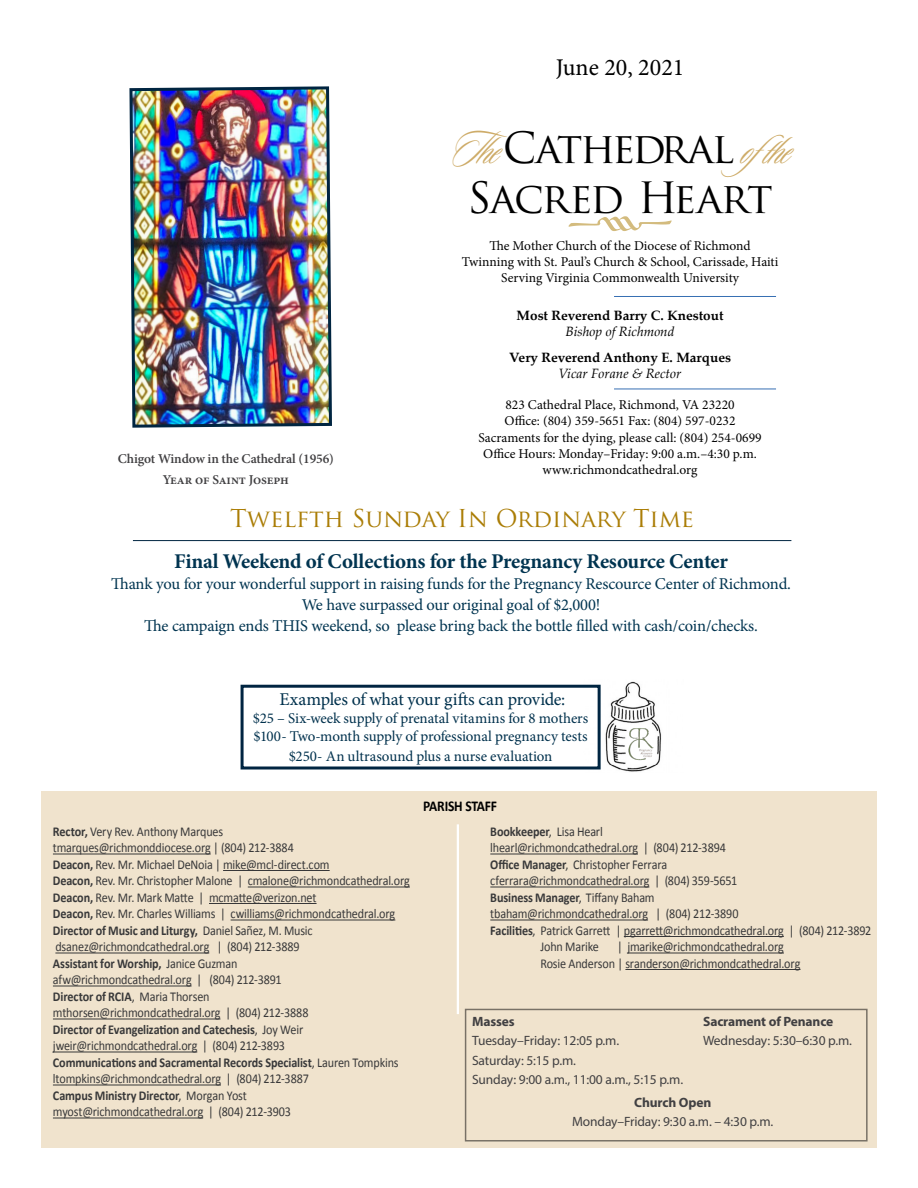
<style>
.page{position:relative;width:918px;height:1188px;background:#fff}
.page>*{position:absolute;margin:0;border:0;box-sizing:border-box;transform-origin:0 0}
.t1{font:42px/50.4px "Trajan Pro";letter-spacing:-.045em;color:#000}
.t2{font:24px "Trajan Pro";color:#aa7d06}
.t3{font:24px "Minion Pro";color:#000}
.t4{font:700 21px "Minion Pro";letter-spacing:-.01em;color:#003450}
.t5{font:18px "Minion Pro";letter-spacing:-.015em;color:#00314d}
.t6{font:16.5px/21px "Minion Pro";letter-spacing:-.01em;color:#003450;text-align:center}
.t7{font:15px/18px "Minion Pro";letter-spacing:-.01em;color:#00314d}
.t8{font:700 15px "Calibri";letter-spacing:-.015em;color:#000;scale:.9 1}
.t9{font:13.5px/16.5px "Calibri";letter-spacing:-.01em;color:#383839;scale:.9 1}
.t10{font:13.5px/16.2px "Minion Pro";color:#000;text-align:center}
.t11{font:13.5px/19.5px "Myriad Pro";letter-spacing:-.01em;color:#414042}
.t12{font:700 13.5px "Palatino Linotype";color:#000}
.t13{font:600 13.5px/21px "Minion Pro";letter-spacing:-.01em;color:#414042;text-align:center}
.t14{font:700 13.5px "Calibri";letter-spacing:-.01em;color:#383839;scale:.9 1}
.t15{font:italic 13.5px "Palatino Linotype";color:#000}
.t16{font:700 13.5px "Myriad Pro";letter-spacing:-.01em;color:#414042}
.s1{font-family:"Sloop Script One";font-style:italic;font-size:49.2px;color:#ceac69}
.s2{font-weight:700}
.s3{font-weight:400}
</style>
<div class="page">
<hr style="left:614px;top:296px;width:162px;height:1px;background:#376fb3">
<hr style="left:614px;top:389px;width:162px;height:1px;background:#376fb3">
<div style="left:42px;top:791px;width:835px;height:357px;background:#f0e3cd"></div>
<hr style="left:53px;top:854px;width:158px;height:1px;background:#383839">
<hr style="left:223px;top:870px;width:107px;height:1px;background:#383839">
<hr style="left:248px;top:887px;width:162px;height:1px;background:#383839">
<hr style="left:209px;top:903px;width:108px;height:1px;background:#383839">
<hr style="left:231px;top:920px;width:164px;height:1px;background:#383839">
<hr style="left:55px;top:953px;width:154px;height:1px;background:#383839">
<hr style="left:53px;top:986px;width:139px;height:1px;background:#383839">
<hr style="left:53px;top:1019px;width:167px;height:1px;background:#383839">
<hr style="left:53px;top:1052px;width:144px;height:1px;background:#383839">
<hr style="left:53px;top:1085px;width:168px;height:1px;background:#383839">
<hr style="left:53px;top:1118px;width:150px;height:1px;background:#383839">
<hr style="left:490px;top:854px;width:148px;height:1px;background:#383839">
<hr style="left:490px;top:887px;width:159px;height:1px;background:#383839">
<hr style="left:490px;top:920px;width:158px;height:1px;background:#383839">
<hr style="left:624px;top:936px;width:160px;height:1px;background:#383839">
<hr style="left:627px;top:953px;width:157px;height:1px;background:#383839">
<hr style="left:625px;top:969px;width:175px;height:1px;background:#383839">
<hr style="left:457px;top:824px;width:2px;height:190px;background:#fff">
<svg style="left:568px;top:216px;width:104px;height:15px"></svg>
<hr style="left:133px;top:540px;width:658px;height:1px;background:#002541">
<img style="left:129px;top:86px;width:203px;height:342px">
<img style="left:584px;top:681px;width:71px;height:83px">
<div style="left:241px;top:685px;width:360px;height:85px;border:3px solid #002541"></div>
<img style="left:609px;top:712px;width:53px;height:60px">
<h2 class="t3" style="left:556px;top:52px;width:130px">June 20, 2021</h2>
<h1 class="t1" style="left:467px;top:122px;width:350px;text-indent:-17px"><span class="s1">The</span>Cathedral <span class="s1">ofthe<br></span>Sacred Heart</h1>
<p class="t10" style="left:462px;top:238px;width:318px">The Mother Church of the Diocese of Richmond<br>Twinning with St. Paul’s Church &amp; School, Carissade, Haiti<br>Serving Virginia Commonwealth University</p>
<p class="t12" style="left:517px;top:306px;width:208px">Most Reverend Barry C. Knestout</p>
<p class="t15" style="left:566px;top:322px;width:110px">Bishop of Richmond</p>
<p class="t12" style="left:509px;top:348px;width:224px">Very Reverend Anthony E. Marques</p>
<p class="t15" style="left:559px;top:364px;width:124px">Vicar Forane &amp; Rector</p>
<p class="t10" style="left:479px;top:397px;width:285px">823 Cathedral Place, Richmond, VA 23220<br>Office: (804) 359-5651 Fax: (804) 597-0232<br>Sacraments for the dying, please call: (804) 254-0699<br>Office Hours: Monday–Friday: 9:00 a.m.–4:30 p.m. www.richmondcathedral.org</p>
<h2 class="t2" style="left:230px;top:503px;width:465px">Twelfth Sunday In Ordinary Time</h2>
<p class="t13" style="left:118px;top:448px;width:218px">Chigot Window in the Cathedral (1956)<br>Year of Saint Joseph</p>
<h3 class="t4" style="left:174px;top:546px;width:555px">Final Weekend of Collections for the Pregnancy Resource Center</h3>
<p class="t6" style="left:111px;top:573px;width:681px">Thank you for your wonderful support in raising funds for the Pregnancy Rescource Center of Richmond.<br>We have surpassed our original goal of $2,000!<br>The campaign ends THIS weekend, so please bring back the bottle filled with cash/coin/checks.</p>
<h3 class="t5" style="left:280px;top:688px;width:287px">Examples of what your gifts can provide:</h3>
<p class="t7" style="left:253px;top:710px;width:337px">$25 – Six-week supply of prenatal vitamins for 8 mothers $100- Two-month supply of professional pregnancy tests</p>
<p class="t7" style="left:289px;top:747px;width:265px">$250- An ultrasound plus a nurse evaluation</p>
<p class="t8" style="left:423px;top:797px;width:84px">PARISH STAFF</p>
<p class="t9" style="left:53px;top:823px;width:398px"><span class="s2">Rector,</span> Very Rev. Anthony Marques<br>tmarques@richmonddiocese.org | (804) 212-3884<br><span class="s2">Deacon,</span> Rev. Mr. Michael DeNoia | mike@mcl-direct.com<br><span class="s2">Deacon,</span> Rev. Mr. Christopher Malone | cmalone@richmondcathedral.org <span class="s2">Deacon,</span> Rev. Mr. Mark Matte | mcmatte@verizon.net<br><span class="s2">Deacon,</span> Rev. Mr. Charles Williams | cwilliams@richmondcathedral.org <span class="s2">Director of Music and Liturgy,</span> Daniel Sañez, M. Music dsanez@richmondcathedral.org | (804) 212-3889<br><span class="s2">Assistant for Worship,</span> Janice Guzman<br>afw@richmondcathedral.org | (804) 212-3891<br><span class="s2">Director of RCIA</span>, Maria Thorsen<br>mthorsen@richmondcathedral.org | (804) 212-3888<br><span class="s2">Director of Evangelization and Catechesis</span>, Joy Weir jweir@richmondcathedral.org | (804) 212-3893<br><span class="s2">Communications and Sacramental Records Specialist</span>, Lauren Tompkins ltompkins@richmondcathedral.org | (804) 212-3887<br><span class="s2">Campus Ministry Director</span>, Morgan Yost<br>myost@richmondcathedral.org | (804) 212-3903</p>
<p class="t14" style="left:490px;top:823px;width:127px">Bookkeeper<span class="s3">, Lisa Hearl</span></p>
<p class="t9" style="left:490px;top:840px;width:263px">lhearl@richmondcathedral.org | (804) 212-3894</p>
<p class="t9" style="left:490px;top:856px;width:198px"><span class="s2">Office Manager</span>, Christopher Ferrara</p>
<p class="t9" style="left:490px;top:873px;width:276px">cferrara@richmondcathedral.org | (804) 359-5651</p>
<p class="t14" style="left:490px;top:889px;width:184px">Business Manager<span class="s3">, Tiffany Baham</span></p>
<p class="t9" style="left:490px;top:906px;width:277px">tbaham@richmondcathedral.org | (804) 212-3890</p>
<p class="t9" style="left:490px;top:922px;width:425px"><span class="s2">Facilities</span>, Patrick Garrett | pgarrett@richmondcathedral.org | (804) 212-3892</p>
<p class="t9" style="left:540px;top:939px;width:67px">John Marike</p>
<p class="t9" style="left:540px;top:939px;width:290px;text-indent:77px">| jmarike@richmondcathedral.org<br>Rosie Anderson | sranderson@richmondcathedral.org</p>
<p class="t16" style="left:703px;top:1012px;width:132px">Sacrament of Penance</p>
<p class="t11" style="left:703px;top:1031px;width:151px">Wednesday: 5:30–6:30 p.m.</p>
<p class="t16" style="left:472px;top:1012px;width:44px">Masses</p>
<p class="t11" style="left:472px;top:1031px;width:213px">Tuesday–Friday: 12:05 p.m.<br>Saturday: 5:15 p.m.<br>Sunday: 9:00 a.m., 11:00 a.m., 5:15 p.m.</p>
<p class="t16" style="left:634px;top:1093px;width:79px">Church Open</p>
<p class="t11" style="left:572px;top:1112px;width:203px">Monday–Friday: 9:30 a.m. – 4:30 p.m.</p>
</div>
